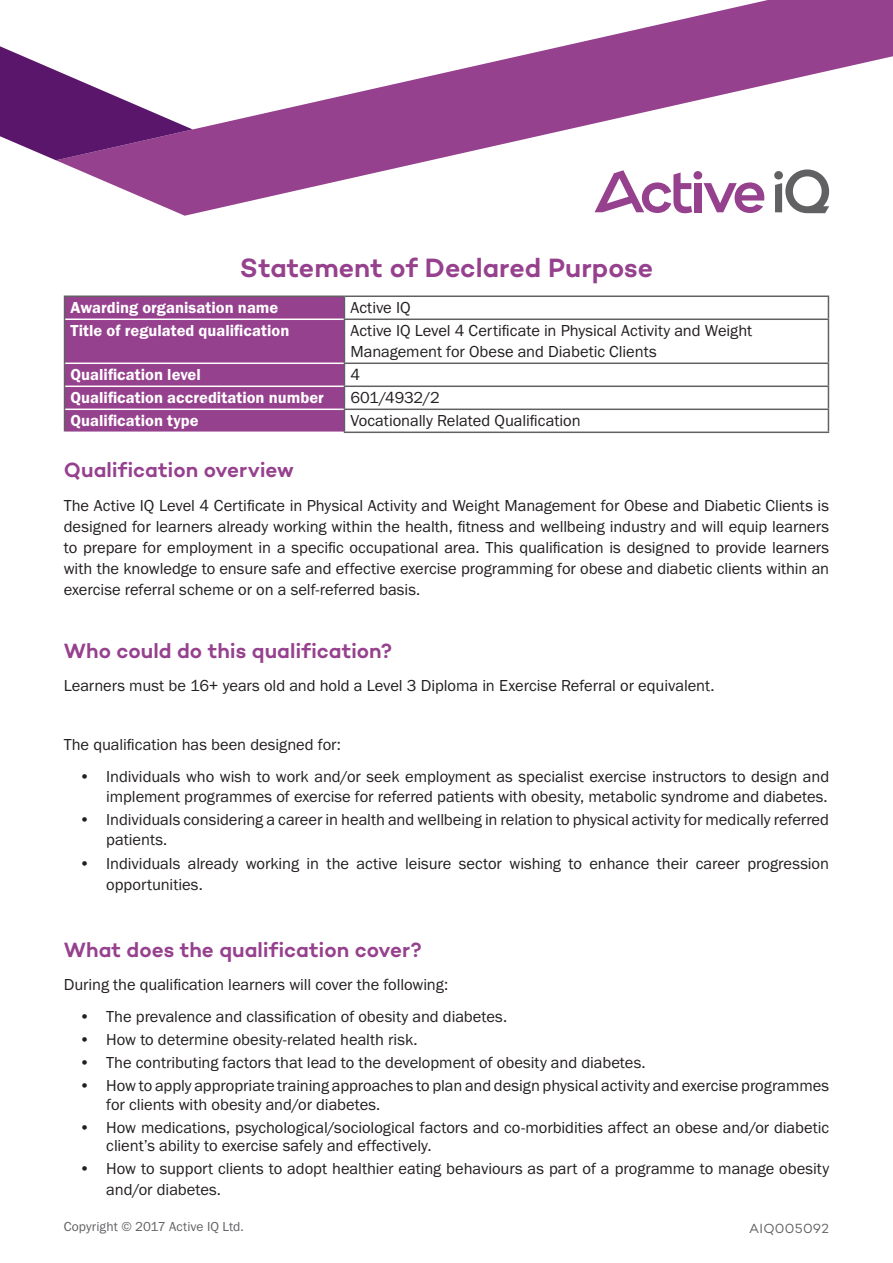
<style>
.page{position:relative;width:893px;height:1263px;background:#fff}
.page>*{position:absolute;margin:0;border:0;box-sizing:border-box;transform-origin:0 0}
.t1{font:600 27px "Campton";color:#96418e}
.t2{font:600 21px "Campton";color:#96418e}
.t3{font:16.5px/21px "Franklin Gothic URW Boo";letter-spacing:-.005em;color:#231f20}
.t4{font:16.5px "Franklin Gothic URW Dem";color:#fff}
.t5{font:13.5px "Franklin Gothic URW Boo";letter-spacing:.005em;color:#616164}
.t6{font:13.5px "Campton";letter-spacing:.02em;color:#616164}
</style>
<div class="page">
<hr style="left:344px;top:295px;width:485px;height:2px;background:#616164">
<svg style="left:828px;top:297px;width:1px;height:21px"></svg>
<hr style="left:344px;top:318px;width:485px;height:2px;background:#616164">
<hr style="left:828px;top:320px;width:1px;height:42px;background:#616164">
<hr style="left:344px;top:362px;width:485px;height:2px;background:#616164">
<hr style="left:344px;top:385px;width:485px;height:2px;background:#616164">
<hr style="left:344px;top:408px;width:485px;height:2px;background:#616164">
<svg style="left:828px;top:364px;width:1px;height:68px"></svg>
<hr style="left:344px;top:432px;width:485px;height:1px;background:#616164">
<hr style="left:64px;top:295px;width:280px;height:2px;background:#616164">
<div style="left:64px;top:296px;width:281px;height:136px;background:#96418e"></div>
<hr style="left:65px;top:318px;width:279px;height:2px;background:#fff">
<hr style="left:65px;top:362px;width:279px;height:2px;background:#fff">
<hr style="left:65px;top:385px;width:279px;height:2px;background:#fff">
<hr style="left:65px;top:408px;width:279px;height:2px;background:#fff">
<svg style="left:56px;top:0;width:837px;height:216px"></svg>
<svg style="left:0;top:39px;width:193px;height:121px"></svg>
<h1 class="t1" style="left:240px;top:250px;width:415px">Statement of Declared Purpose</h1>
<p class="t4" style="left:71px;top:298px;width:209px">Awarding organisation name</p>
<p class="t3" style="left:350px;top:297px;width:62px">Active IQ</p>
<p class="t4" style="left:71px;top:321px;width:220px">Title of regulated qualification</p>
<p class="t3" style="left:350px;top:320px;width:403px">Active IQ Level 4 Certificate in Physical Activity and Weight<br>Management for Obese and Diabetic Clients</p>
<p class="t4" style="left:71px;top:365px;width:132px">Qualification level</p>
<p class="t3" style="left:350px;top:364px;width:11px">4</p>
<p class="t4" style="left:71px;top:388px;width:255px">Qualification accreditation number</p>
<p class="t3" style="left:350px;top:387px;width:91px">601/4932/2</p>
<p class="t4" style="left:71px;top:411px;width:130px">Qualification type</p>
<p class="t3" style="left:350px;top:410px;width:232px">Vocationally Related Qualification</p>
<p class="t2" style="left:64px;top:456px;width:232px">Qualification overview</p>
<p class="t3" style="left:64px;top:494px;width:767px;text-align:justify">The Active IQ Level 4 Certificate in Physical Activity and Weight Management for Obese and Diabetic Clients is designed for learners already working within the health, fitness and wellbeing industry and will equip learners to prepare for employment in a specific occupational area. This qualification is designed to provide learners with the knowledge to ensure safe and effective exercise programming for obese and diabetic clients within an exercise referral scheme or on a self-referred basis.</p>
<p class="t2" style="left:64px;top:637px;width:330px">Who could do this qualification?</p>
<p class="t3" style="left:64px;top:675px;width:652px">Learners must be 16+ years old and hold a Level 3 Diploma in Exercise Referral or equivalent.</p>
<p class="t3" style="left:64px;top:733px;width:279px">The qualification has been designed for:</p>
<p class="t3" style="left:79px;top:766px;width:751px;line-height:19.5px;text-align:right">• Individuals who wish to work and/or seek employment as specialist exercise instructors to design and implement programmes of exercise for referred patients with obesity, metabolic syndrome and diabetes.</p>
<p class="t3" style="left:106px;top:810px;width:724px;line-height:19.5px;text-indent:-27px">• Individuals considering a career in health and wellbeing in relation to physical activity for medically referred patients.</p>
<p class="t3" style="left:106px;top:852px;width:724px;text-indent:-27px">• Individuals already working in the active leisure sector wishing to enhance their career progression opportunities.</p>
<p class="t2" style="left:64px;top:936px;width:359px">What does the qualification cover?</p>
<p class="t3" style="left:64px;top:974px;width:386px">During the qualification learners will cover the following:</p>
<p class="t3" style="left:79px;top:1005px;width:429px">• The prevalence and classification of obesity and diabetes.</p>
<p class="t3" style="left:79px;top:1028px;width:340px">• How to determine obesity-related health risk.</p>
<p class="t3" style="left:79px;top:1051px;width:568px">• The contributing factors that lead to the development of obesity and diabetes.</p>
<p class="t3" style="left:106px;top:1075px;width:724px;line-height:18.8px;text-indent:-27px">• How to apply appropriate training approaches to plan and design physical activity and exercise programmes for clients with obesity and/or diabetes.</p>
<p class="t3" style="left:106px;top:1117px;width:724px;line-height:18.8px;text-indent:-27px">• How medications, psychological/sociological factors and co-morbidities affect an obese and/or diabetic client’s ability to exercise safely and effectively.</p>
<p class="t3" style="left:106px;top:1158px;width:724px;text-indent:-27px">• How to support clients to adopt healthier eating behaviours as part of a programme to manage obesity and/or diabetes.</p>
<p class="t5" style="left:64px;top:1218px;width:182px">Copyright © 2017 Active IQ Ltd.</p>
<p class="t6" style="left:749px;top:1220px;width:82px">AIQ005092</p>
</div>
